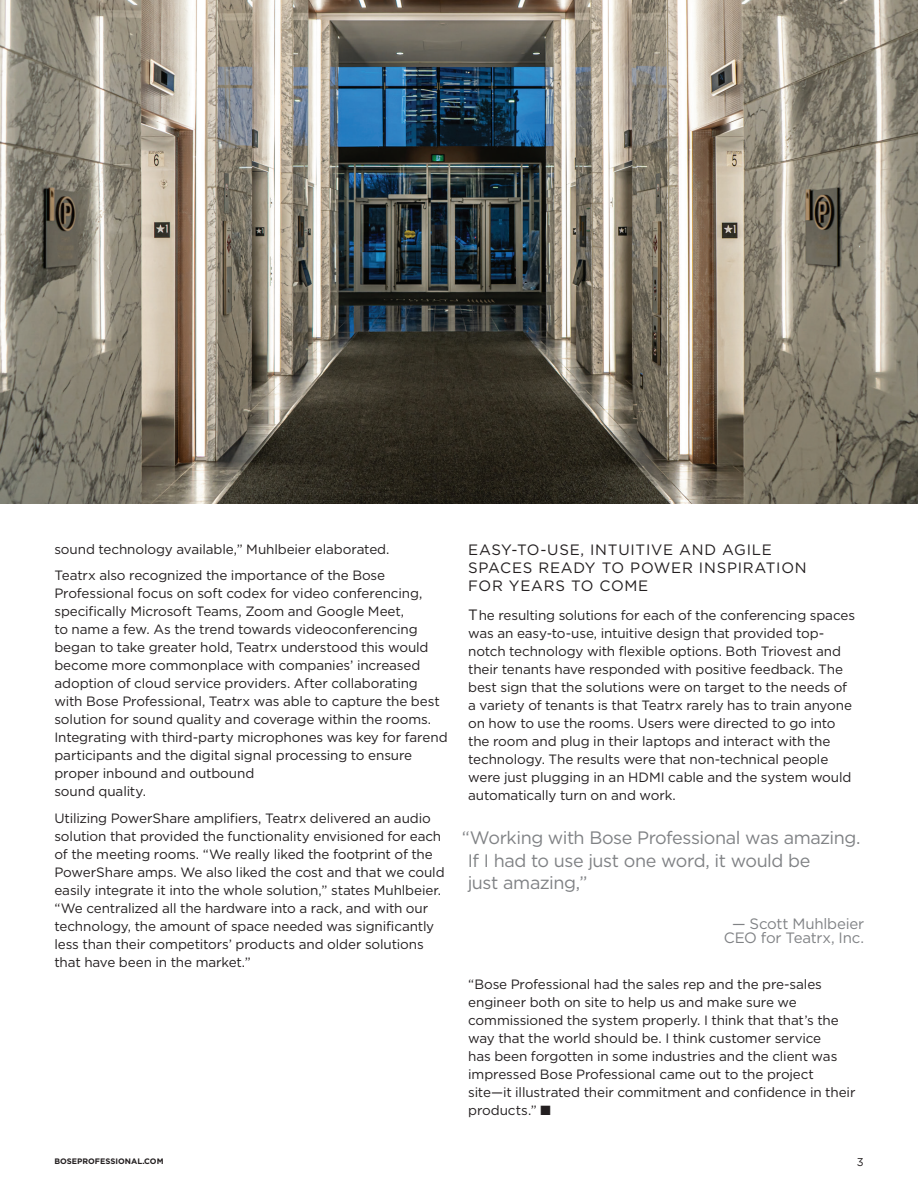
<style>
.page{position:relative;width:918px;height:1188px;background:#fff}
.page>*{position:absolute;margin:0;border:0;box-sizing:border-box;transform-origin:0 0}
.t1{font:18px/22.5px "Gotham";letter-spacing:-.025em;color:#808285}
.t2{font:15px/18px "Gotham";letter-spacing:.05em;color:#231f20}
.t3{font:15px/14.5px "Gotham";letter-spacing:-.015em;color:#808285;text-align:center}
.t4{font:13.5px/18px "Gotham";letter-spacing:-.01em;color:#231f20}
.t5{font:11.25px "Gotham";color:#231f20}
.t6{font:700 7.95px "Gotham";color:#231f20}
.s1{font-size:15px}
</style>
<div class="page">
<img style="left:0;top:0;width:918px;height:504px">
<p class="t4" style="left:54px;top:536px;width:337px;line-height:26.5px">sound technology available,” Muhlbeier elaborated.<br>Teatrx also recognized the importance of the Bose</p>
<p class="t4" style="left:54px;top:584px;width:395px">Professional focus on soft codex for video conferencing, specifically Microsoft Teams, Zoom and Google Meet,<br>to name a few. As the trend towards videoconferencing began to take greater hold, Teatrx understood this would become more commonplace with companies’ increased adoption of cloud service providers. After collaborating with Bose Professional, Teatrx was able to capture the best solution for sound quality and coverage within the rooms.<br>Integrating with third-party microphones was key for farend participants and the digital signal processing to ensure proper inbound and outbound<br>sound quality.</p>
<p class="t4" style="left:54px;top:809px;width:392px">Utilizing PowerShare amplifiers, Teatrx delivered an audio solution that provided the functionality envisioned for each of the meeting rooms. “We really liked the footprint of the PowerShare amps. We also liked the cost and that we could easily integrate it into the whole solution,” states Muhlbeier. “We centralized all the hardware into a rack, and with our technology, the amount of space needed was significantly less than their competitors’ products and older solutions that have been in the market.”</p>
<p class="t2" style="left:468px;top:540px;width:340px">EASY-TO-USE, INTUITIVE AND AGILE<br>SPACES READY TO POWER INSPIRATION<br>FOR YEARS TO COME</p>
<p class="t4" style="left:468px;top:606px;width:388px"><span class="s1">T</span>he resulting solutions for each of the conferencing spaces was an easy-to-use, intuitive design that provided top&shy;notch technology with flexible options. Both Triovest and their tenants have responded with positive feedback. The best sign that the solutions were on target to the needs of a variety of tenants is that Teatrx rarely has to train anyone on how to use the rooms. Users were directed to go into the room and plug in their laptops and interact with the technology. The results were that non-technical people were just plugging in an HDMI cable and the system would automatically turn on and work.</p>
<h1 class="t1" style="left:468px;top:826px;width:395px;text-indent:-6px">“Working with Bose Professional was amazing.<br>If I had to use just one word, it would be<br>just amazing,”</h1>
<p class="t3" style="left:724px;top:916px;width:142px">— Scott Muhlbeier<br>CEO for Teatrx, Inc.</p>
<p class="t4" style="left:468px;top:975px;width:389px">“Bose Professional had the sales rep and the pre-sales engineer both on site to help us and make sure we commissioned the system properly. I think that that’s the way that the world should be. I think customer service<br>has been forgotten in some industries and the client was impressed Bose Professional came out to the project site—it illustrated their commitment and confidence in their products.” ■</p>
<p class="t6" style="left:54px;top:1157px;width:111px">BOSEPROFESSIONAL.COM</p>
<p class="t5" style="left:857px;top:1156px;width:8px">3</p>
</div>
